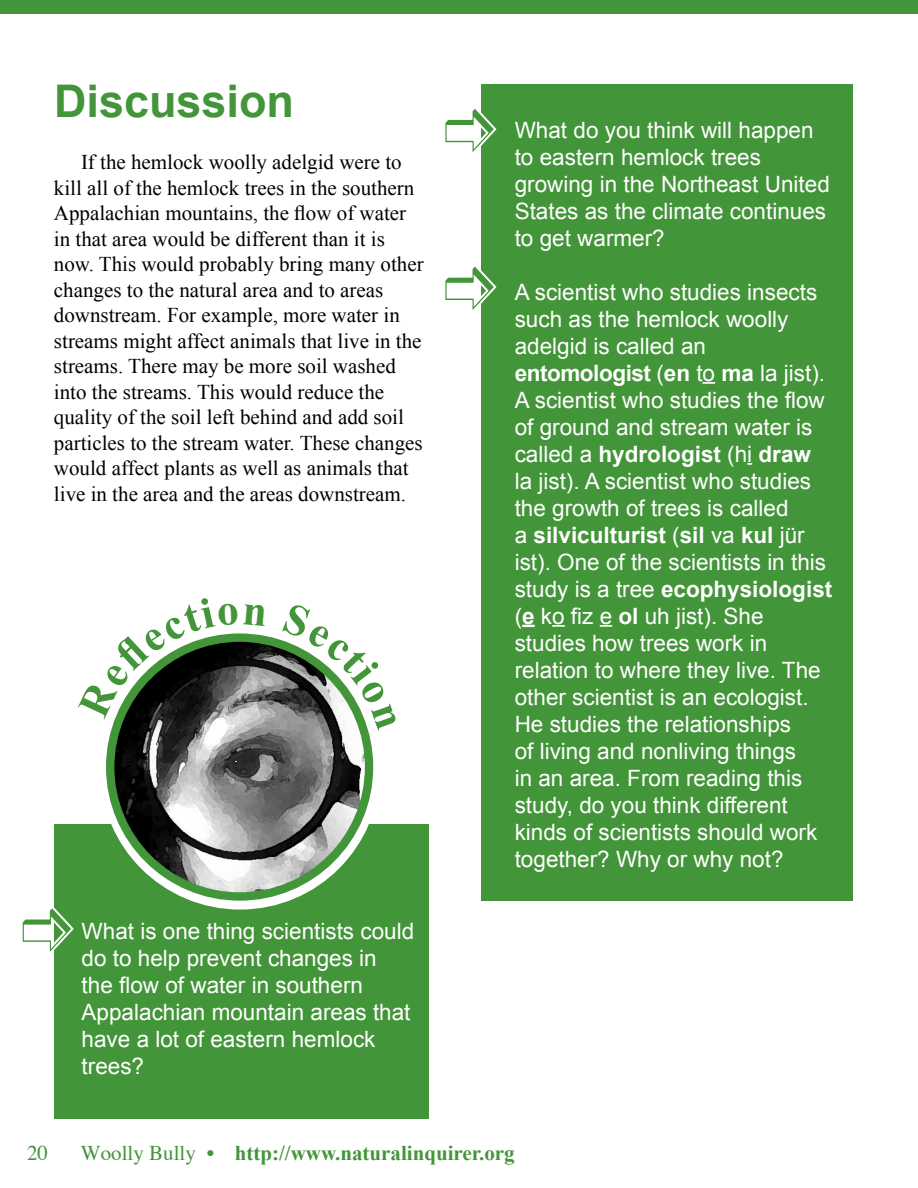
<style>
.page{position:relative;width:918px;height:1188px;background:#fff}
.page>*{position:absolute;margin:0;border:0;box-sizing:border-box;transform-origin:0 0}
.t1{font:700 45px "Arial";color:#439539}
.t2{font:22.5px/27px "Arial";color:#fff}
.t3{font:21px/25.5px "Times New Roman";color:#000}
.t4{font:700 21px "Times New Roman";color:#439539}
.t5{font:21px "Times";color:#439539}
.s1{font-weight:700}
.s2{font-family:"Times";font-weight:400}
.s3{font-family:"Times";font-weight:400;font-style:italic}
</style>
<div class="page">
<div style="left:0;top:0;width:918px;height:14px;background:#439539"></div>
<div style="left:54px;top:824px;width:375px;height:295px;background:#439539"></div>
<svg style="left:102px;top:632px;width:276px;height:275px;fill:#fff"></svg>
<div style="left:482px;top:84px;width:371px;height:817px;background:#439539"></div>
<svg style="left:703px;top:382px;width:12px;height:2px"></svg>
<svg style="left:522px;top:625px;width:13px;height:2px"></svg>
<svg style="left:552px;top:625px;width:13px;height:2px"></svg>
<svg style="left:600px;top:625px;width:12px;height:2px"></svg>
<svg style="left:22px;top:907px;width:52px;height:45px"></svg>
<svg style="left:445px;top:104px;width:52px;height:56px"></svg>
<svg style="left:445px;top:262px;width:52px;height:56px"></svg>
<img style="left:110px;top:638px;width:259px;height:258px;border-radius:129px">
<div style="left:106px;top:633px;width:267px;height:268px;border:8px solid #439539;border-radius:50%"></div>
<svg style="left:112px;top:632px;width:155px;height:87px"></svg>
<svg style="left:282px;top:639px;width:90px;height:91px"></svg>
<h1 class="t1" style="left:54px;top:71px;width:242px">Discussion</h1>
<p class="t3" style="left:54px;top:149px;width:371px;text-indent:27px">If the hemlock woolly adelgid were to kill all of the hemlock trees in the southern Appalachian mountains, the flow of water in that area would be different than it is now. This would probably bring many other changes to the natural area and to areas downstream. For example, more water in streams might affect animals that live in the streams. There may be more soil washed into the streams. This would reduce the quality of the soil left behind and add soil particles to the stream water. These changes would affect plants as well as animals that live in the area and the areas downstream.</p>
<p class="t2" style="left:82px;top:917px;width:334px">What is one thing scientists could do to help prevent changes in<br>the flow of water in southern<br>Appalachian mountain areas that have a lot of eastern hemlock trees?</p>
<p class="t2" style="left:515px;top:116px;width:317px">What do you think will happen to eastern hemlock trees growing in the Northeast United<br>States as the climate continues to get warmer?</p>
<p class="t2" style="left:515px;top:278px;width:319px">A scientist who studies insects such as the hemlock woolly adelgid is called an <span class="s1">entomologist</span> (<span class="s1">en</span> to <span class="s1">ma</span> la jist).<br>A scientist who studies the flow of ground and stream water is called a <span class="s1">hydrologist</span> (hi <span class="s1">draw </span>la jist). A scientist who studies the growth of trees is called<br>a <span class="s1">silviculturist</span> (<span class="s1">sil</span> va <span class="s1">kul</span> jür ist). One of the scientists in this study is a tree <span class="s1">ecophysiologist </span>(<span class="s1">e</span> ko fiz e <span class="s1">ol</span> uh jist). She studies how trees work in relation to where they live. The other scientist is an ecologist.<br>He studies the relationships<br>of living and nonliving things<br>in an area. From reading this study, do you think different kinds of scientists should work together? Why or why not?</p>
<p class="t5" style="left:27px;top:1140px;width:22px">20</p>
<p class="t4" style="left:81px;top:1138px;width:435px"><span class="s2">Woolly Bully</span> <span class="s3">•</span> http://www.naturalinquirer.org</p>
</div>
